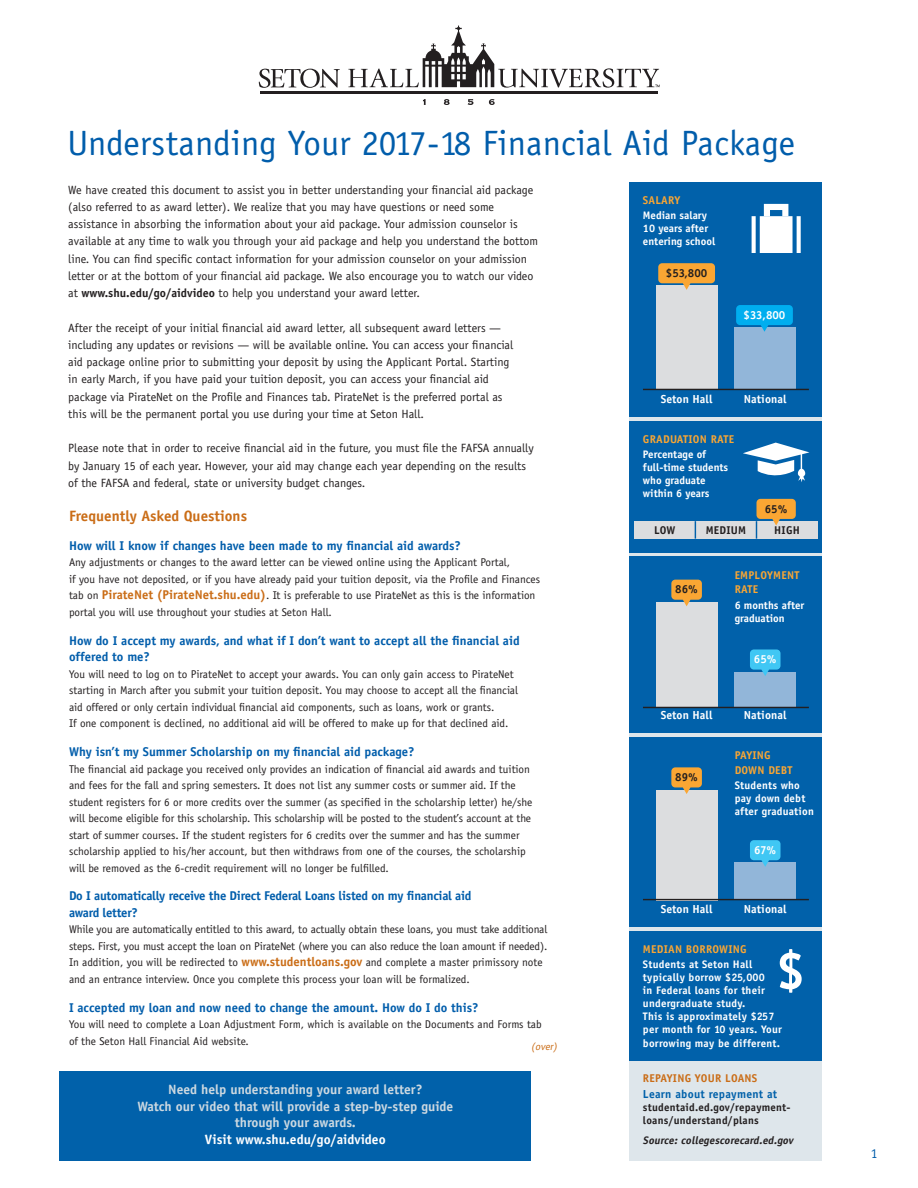
<style>
.page{position:relative;width:918px;height:1188px;background:#fff}
.page>*{position:absolute;margin:0;border:0;box-sizing:border-box;transform-origin:0 0}
.t1{font:35.25px "Officina Sans";letter-spacing:.01em;color:#015dab}
.t2{font:700 15px "Officina Sans";color:#ca6d17}
.t3{font:700 13.5px/16.5px "Officina Sans";color:#cdd9e1;text-align:center}
.t4{font:13.5px "Officina Sans ITC Std";color:#015dab}
.t5{font:700 12.75px/16.5px "Officina Sans";color:#015dab}
.t6{font:700 12.75px/16.5px "Officina Sans";letter-spacing:-.02em;color:#015dab}
.t7{font:12px/17.2px "Officina Sans";color:#231f20}
.t8{font:700 11.7px "Officina Sans";letter-spacing:.005em;color:#fff}
.t9{font:700 11.7px "Officina Sans";letter-spacing:.02em;color:#0161aa}
.t10{font:700 11.7px "Officina Sans";color:#231f20}
.t11{font:11.25px/16.5px "Officina Sans";color:#231f20}
.t12{font:700 11.25px/14.5px "Officina Sans";letter-spacing:.02em;color:#faa633}
.t13{font:700 11.25px "Officina Sans";letter-spacing:.02em;color:#ca6d17}
.t14{font:700 11.25px "Officina Sans";letter-spacing:.02em;color:#231f20}
.t15{font:700 10.95px/13px "Officina Sans";letter-spacing:.02em;color:#fff}
.t16{font:700 10.95px/13px "Officina Sans";color:#fff}
.t17{font:700 10.95px/13px "Officina Sans";letter-spacing:.02em;color:#231f20}
.t18{font:italic 700 10.95px "Officina Sans";color:#231f20}
.t19{font:italic 10.5px "Officina Sans";color:#ca6d17}
.s1{font-weight:700}
.s2{font-weight:700;font-size:12.75px;color:#ca6d17}
.s3{color:#fff}
</style>
<div class="page">
<svg style="left:423px;top:99px;width:3px;height:6px"></svg>
<svg style="left:444px;top:99px;width:6px;height:6px"></svg>
<svg style="left:489px;top:99px;width:6px;height:6px"></svg>
<svg style="left:468px;top:99px;width:5px;height:6px"></svg>
<svg style="left:259px;top:69px;width:81px;height:19px"></svg>
<svg style="left:348px;top:26px;width:312px;height:62px"></svg>
<hr style="left:260px;top:92px;width:398px;height:2px;background:#231f20">
<div style="left:630px;top:182px;width:192px;height:979px;background:#dee6eb"></div>
<div style="left:630px;top:931px;width:192px;height:129px;background:#0161aa"></div>
<div style="left:630px;top:421px;width:192px;height:131px;background:#0161aa"></div>
<div style="left:630px;top:182px;width:192px;height:234px;background:#0161aa"></div>
<div style="left:634px;top:521px;width:61px;height:18px;background:#dcdddf"></div>
<div style="left:695px;top:521px;width:62px;height:18px;background:#dcdddf"></div>
<div style="left:757px;top:521px;width:61px;height:18px;background:#dcdddf"></div>
<svg style="left:695px;top:521px;width:1px;height:18px"></svg>
<svg style="left:756px;top:499px;width:40px;height:40px"></svg>
<div style="left:630px;top:737px;width:192px;height:190px;background:#0161aa"></div>
<div style="left:630px;top:557px;width:192px;height:176px;background:#0161aa"></div>
<div style="left:735px;top:672px;width:61px;height:35px;background:#92b6d9"></div>
<div style="left:656px;top:602px;width:61px;height:105px;background:#dcdddf"></div>
<svg style="left:671px;top:580px;width:31px;height:26px"></svg>
<svg style="left:750px;top:649px;width:31px;height:27px"></svg>
<hr style="left:643px;top:707px;width:166px;height:1px;background:#231f20">
<svg style="left:743px;top:443px;width:66px;height:39px"></svg>
<svg style="left:780px;top:949px;width:22px;height:44px"></svg>
<div style="left:735px;top:862px;width:61px;height:38px;background:#92b6d9"></div>
<div style="left:656px;top:790px;width:61px;height:110px;background:#dcdddf"></div>
<svg style="left:671px;top:767px;width:31px;height:27px"></svg>
<svg style="left:750px;top:840px;width:31px;height:27px"></svg>
<hr style="left:643px;top:899px;width:166px;height:1px;background:#231f20">
<svg style="left:752px;top:204px;width:49px;height:49px"></svg>
<div style="left:735px;top:327px;width:61px;height:63px;background:#92b6d9"></div>
<div style="left:656px;top:285px;width:61px;height:105px;background:#dcdddf"></div>
<hr style="left:643px;top:389px;width:166px;height:1px;background:#231f20">
<svg style="left:658px;top:263px;width:57px;height:27px"></svg>
<svg style="left:736px;top:305px;width:57px;height:27px"></svg>
<div style="left:59px;top:1071px;width:472px;height:90px;background:#0161aa"></div>
<p class="t1" style="left:68px;top:123px;width:729px">Understanding Your 2017-18 Financial Aid Package</p>
<p class="t7" style="left:68px;top:181px;width:472px">We have created this document to assist you in better understanding your financial aid package (also referred to as award letter). We realize that you may have questions or need some assistance in absorbing the information about your aid package. Your admission counselor is available at any time to walk you through your aid package and help you understand the bottom line. You can find specific contact information for your admission counselor on your admission letter or at the bottom of your financial aid package. We also encourage you to watch our video at <span class="s1">www.shu.edu/go/aidvideo</span> to help you understand your award letter.</p>
<p class="t7" style="left:68px;top:319px;width:447px">After the receipt of your initial financial aid award letter, all subsequent award letters — including any updates or revisions — will be available online. You can access your financial aid package online prior to submitting your deposit by using the Applicant Portal. Starting in early March, if you have paid your tuition deposit, you can access your financial aid package via PirateNet on the Profile and Finances tab. PirateNet is the preferred portal as this will be the permanent portal you use during your time at Seton Hall.</p>
<p class="t7" style="left:68px;top:440px;width:467px">Please note that in order to receive financial aid in the future, you must file the FAFSA annually by January 15 of each year. However, your aid may change each year depending on the results of the FAFSA and federal, state or university budget changes.</p>
<p class="t2" style="left:69px;top:506px;width:180px">Frequently Asked Questions</p>
<p class="t5" style="left:69px;top:537px;width:393px">How will I know if changes have been made to my financial aid awards?</p>
<p class="t11" style="left:69px;top:554px;width:473px">Any adjustments or changes to the award letter can be viewed online using the Applicant Portal,<br>if you have not deposited, or if you have already paid your tuition deposit, via the Profile and Finances tab on <span class="s2">PirateNet (PirateNet.shu.edu)</span>. It is preferable to use PirateNet as this is the information portal you will use throughout your studies at Seton Hall.</p>
<p class="t5" style="left:69px;top:632px;width:452px">How do I accept my awards, and what if I don’t want to accept all the financial aid offered to me?</p>
<p class="t11" style="left:69px;top:666px;width:451px">You will need to log on to PirateNet to accept your awards. You can only gain access to PirateNet starting in March after you submit your tuition deposit. You may choose to accept all the financial aid offered or only certain individual financial aid components, such as loans, work or grants.<br>If one component is declined, no additional aid will be offered to make up for that declined aid.</p>
<p class="t5" style="left:69px;top:743px;width:347px">Why isn’t my Summer Scholarship on my financial aid package?</p>
<p class="t11" style="left:69px;top:761px;width:465px">The financial aid package you received only provides an indication of financial aid awards and tuition and fees for the fall and spring semesters. It does not list any summer costs or summer aid. If the student registers for 6 or more credits over the summer (as specified in the scholarship letter) he/she will become eligible for this scholarship. This scholarship will be posted to the student’s account at the start of summer courses. If the student registers for 6 credits over the summer and has the summer scholarship applied to his/her account, but then withdraws from one of the courses, the scholarship will be removed as the 6-credit requirement will no longer be fulfilled.</p>
<p class="t6" style="left:69px;top:888px;width:404px">Do I automatically receive the Direct Federal Loans listed on my financial aid award letter?</p>
<p class="t11" style="left:69px;top:921px;width:480px">While you are automatically entitled to this award, to actually obtain these loans, you must take additional steps. First, you must accept the loan on PirateNet (where you can also reduce the loan amount if needed).<br>In addition, you will be redirected to <span class="s2">www.studentloans.gov</span> and complete a master primissory note and an entrance interview. Once you complete this process your loan will be formalized.</p>
<p class="t5" style="left:69px;top:999px;width:411px">I accepted my loan and now need to change the amount. How do I do this?</p>
<p class="t11" style="left:69px;top:1016px;width:474px">You will need to complete a Loan Adjustment Form, which is available on the Documents and Forms tab of the Seton Hall Financial Aid website.</p>
<p class="t19" style="left:531px;top:1040px;width:30px">(over)</p>
<p class="t3" style="left:137px;top:1081px;width:317px">Need help understanding your award letter?<br>Watch our video that will provide a step-by-step guide through your awards.<br><span class="s3">Visit www.shu.edu/go/aidvideo</span></p>
<p class="t12" style="left:643px;top:193px;width:39px">SALARY</p>
<p class="t16" style="left:643px;top:209px;width:74px">Median salary<br>10 years after entering school</p>
<p class="t10" style="left:666px;top:266px;width:43px">$53,800</p>
<p class="t8" style="left:744px;top:308px;width:43px">$33,800</p>
<p class="t8" style="left:661px;top:392px;width:53px">Seton Hall</p>
<p class="t8" style="left:744px;top:392px;width:44px">National</p>
<p class="t12" style="left:643px;top:431px;width:93px">GRADUATION RATE</p>
<p class="t16" style="left:643px;top:447px;width:87px">Percentage of full-time students who graduate</p>
<p class="t16" style="left:643px;top:487px;width:68px">within 6 years</p>
<p class="t10" style="left:765px;top:501px;width:24px">65%</p>
<p class="t14" style="left:654px;top:523px;width:23px">LOW</p>
<p class="t14" style="left:706px;top:523px;width:42px">MEDIUM</p>
<p class="t14" style="left:774px;top:523px;width:27px">HIGH</p>
<p class="t10" style="left:675px;top:582px;width:24px">86%</p>
<p class="t12" style="left:735px;top:567px;width:66px">EMPLOYMENT<br>RATE</p>
<p class="t16" style="left:735px;top:598px;width:71px">6 months after graduation</p>
<p class="t8" style="left:754px;top:652px;width:24px">65%</p>
<p class="t8" style="left:661px;top:708px;width:53px">Seton Hall</p>
<p class="t8" style="left:744px;top:708px;width:44px">National</p>
<p class="t10" style="left:675px;top:770px;width:24px">89%</p>
<p class="t12" style="left:735px;top:748px;width:59px">PAYING<br>DOWN DEBT</p>
<p class="t15" style="left:735px;top:779px;width:81px">Students who pay down debt after graduation</p>
<p class="t8" style="left:754px;top:843px;width:24px">67%</p>
<p class="t8" style="left:661px;top:902px;width:53px">Seton Hall</p>
<p class="t8" style="left:744px;top:902px;width:44px">National</p>
<p class="t12" style="left:643px;top:941px;width:105px">MEDIAN BORROWING</p>
<p class="t15" style="left:643px;top:958px;width:140px">Students at Seton Hall typically borrow $25,000<br>in Federal loans for their undergraduate study.<br>This is approximately $257 per month for 10 years. Your borrowing may be different.</p>
<p class="t13" style="left:643px;top:1071px;width:116px">REPAYING YOUR LOANS</p>
<p class="t9" style="left:643px;top:1086px;width:136px">Learn about repayment at</p>
<p class="t17" style="left:643px;top:1100px;width:149px">studentaid.ed.gov/repayment&shy;loans/understand/plans</p>
<p class="t18" style="left:643px;top:1134px;width:154px">Source: collegescorecard.ed.gov</p>
<p class="t4" style="left:871px;top:1146px;width:8px">1</p>
</div>
